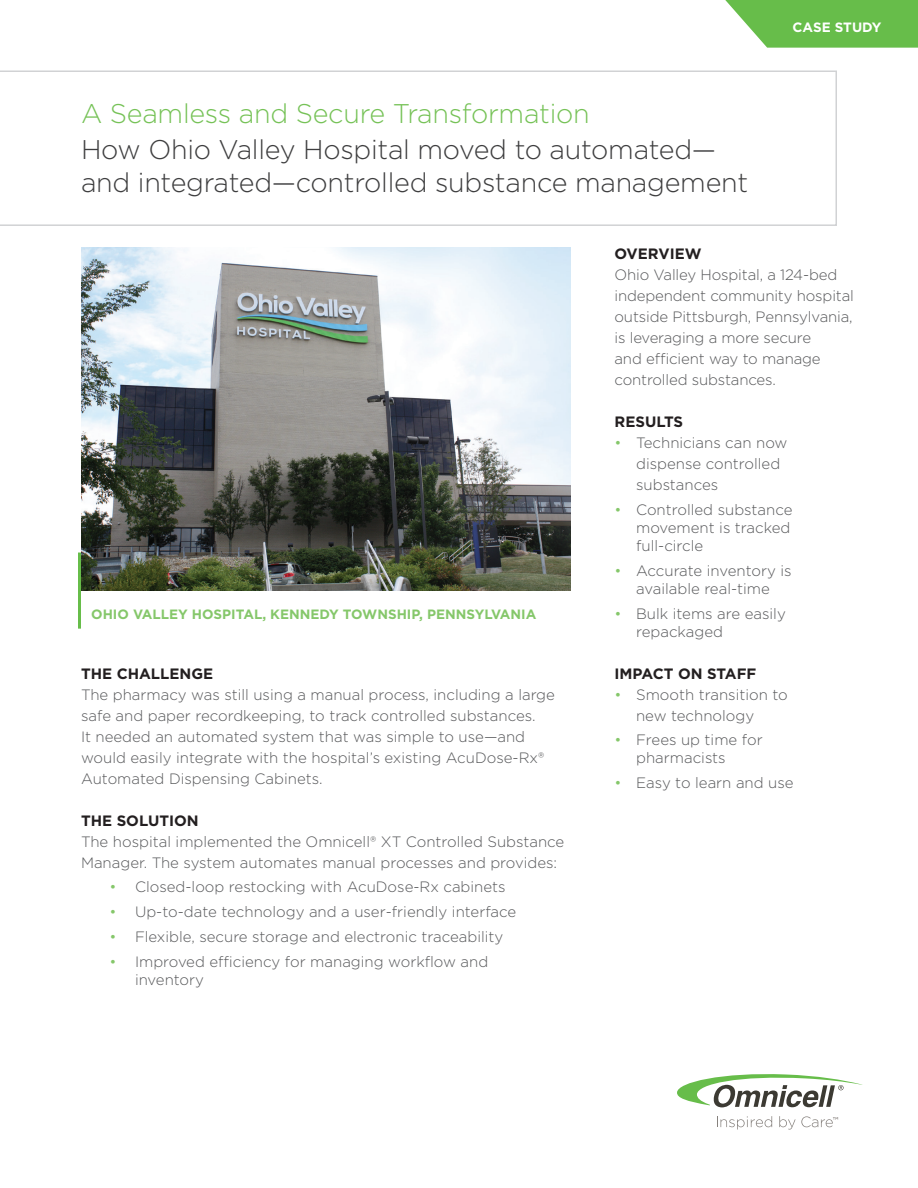
<style>
.page{position:relative;width:918px;height:1188px;background:#fff}
.page>*{position:absolute;margin:0;border:0;box-sizing:border-box;transform-origin:0 0}
.t1{font:300 27px/33px "Gotham";letter-spacing:-.01em;color:#3e3e3f}
.t2{font:300 27px "Gotham";letter-spacing:-.01em;color:#76c257}
.t3{font:300 15px/21px "Gotham";color:#57585a}
.t4{font:700 15px "Gotham";color:#231f20}
.t5{font:700 13.5px "Gotham";color:#85c76a}
.t6{font:700 13.5px "Gotham";color:#fff}
.s1{color:#85c76a}
</style>
<div class="page">
<svg style="left:725px;top:0;width:193px;height:48px;background:#78c45f"></svg>
<svg style="left:0;top:70px;width:837px;height:156px"></svg>
<svg style="left:677px;top:1074px;width:186px;height:33px"></svg>
<svg style="left:717px;top:1116px;width:55px;height:14px"></svg>
<svg style="left:779px;top:1116px;width:59px;height:14px"></svg>
<hr style="left:78px;top:553px;width:3px;height:76px;background:#67bd4a">
<img style="left:81px;top:247px;width:489px;height:344px">
<h1 class="t2" style="left:81px;top:96px;width:510px">A Seamless and Secure Transformation</h1>
<h1 class="t1" style="left:81px;top:132px;width:669px">How Ohio Valley Hospital moved to automated— and integrated—controlled substance management</h1>
<p class="t6" style="left:793px;top:18px;width:90px">CASE STUDY</p>
<p class="t5" style="left:91px;top:605px;width:447px">OHIO VALLEY HOSPITAL, KENNEDY TOWNSHIP, PENNSYLVANIA</p>
<p class="t4" style="left:81px;top:663px;width:134px">THE CHALLENGE</p>
<p class="t3" style="left:81px;top:683px;width:475px">The pharmacy was still using a manual process, including a large safe and paper recordkeeping, to track controlled substances.<br>It needed an automated system that was simple to use—and would easily integrate with the hospital’s existing AcuDose-Rx® Automated Dispensing Cabinets.</p>
<p class="t4" style="left:81px;top:810px;width:119px">THE SOLUTION</p>
<p class="t3" style="left:81px;top:830px;width:485px">The hospital implemented the Omnicell® XT Controlled Substance<br>Manager. The system automates manual processes and provides:</p>
<p class="t3" style="left:110px;top:876px;width:398px"><span class="s1">•</span> Closed-loop restocking with AcuDose-Rx cabinets</p>
<p class="t3" style="left:110px;top:901px;width:408px"><span class="s1">•</span> Up-to-date technology and a user-friendly interface</p>
<p class="t3" style="left:110px;top:926px;width:395px"><span class="s1">•</span> Flexible, secure storage and electronic traceability</p>
<p class="t3" style="left:135px;top:952px;width:355px;line-height:18px;text-indent:-26px"><span class="s1">•</span> Improved efficiency for managing workflow and inventory</p>
<p class="t4" style="left:615px;top:244px;width:89px">OVERVIEW</p>
<p class="t3" style="left:615px;top:264px;width:241px">Ohio Valley Hospital, a 124-bed independent community hospital outside Pittsburgh, Pennsylvania, is leveraging a more secure<br>and efficient way to manage controlled substances.</p>
<p class="t4" style="left:615px;top:412px;width:70px">RESULTS</p>
<p class="t3" style="left:636px;top:432px;width:153px;text-indent:-22px"><span class="s1">•</span> Technicians can now dispense controlled substances</p>
<p class="t3" style="left:636px;top:500px;width:158px;line-height:18px;text-indent:-22px"><span class="s1">•</span> Controlled substance movement is tracked full-circle</p>
<p class="t3" style="left:615px;top:561px;width:179px;line-height:18px;text-align:center"><span class="s1">•</span> Accurate inventory is available real-time</p>
<p class="t3" style="left:636px;top:604px;width:151px;line-height:18px;text-indent:-22px"><span class="s1">•</span> Bulk items are easily repackaged</p>
<p class="t4" style="left:615px;top:663px;width:143px">IMPACT ON STAFF</p>
<p class="t3" style="left:636px;top:683px;width:153px;text-indent:-22px"><span class="s1">•</span> Smooth transition to new technology</p>
<p class="t3" style="left:636px;top:731px;width:128px;line-height:18px;text-indent:-22px"><span class="s1">•</span> Frees up time for pharmacists</p>
<p class="t3" style="left:615px;top:772px;width:181px"><span class="s1">•</span> Easy to learn and use</p>
</div>
